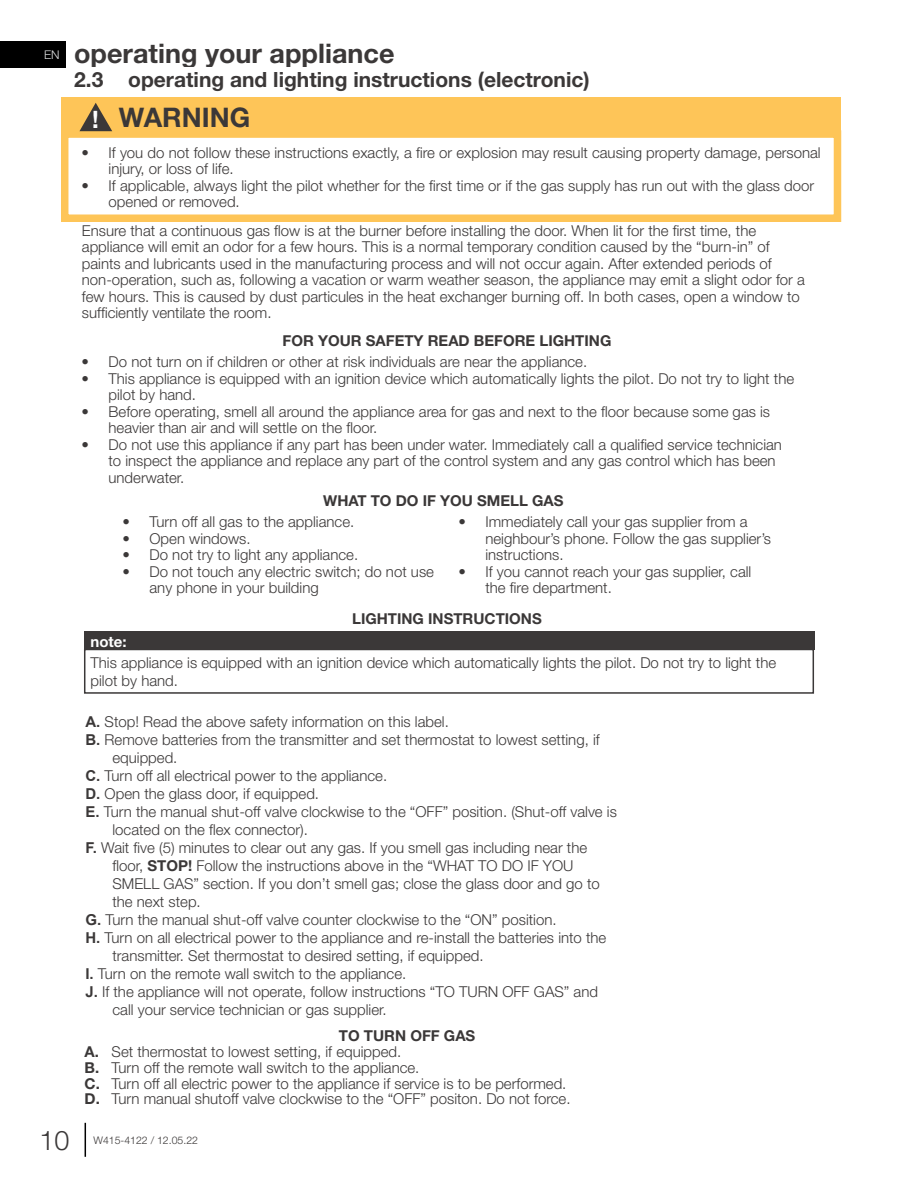
<style>
.page{position:relative;width:918px;height:1188px;background:#fff}
.page>*{position:absolute;margin:0;border:0;box-sizing:border-box;transform-origin:0 0}
.t1{font:700 27px "Helvetica Neue";color:#3b3838}
.t2{font:300 27px "Helvetica Neue";color:#3b3838}
.t3{font:700 21px "Helvetica Neue";color:#3b3838}
.t4{font:300 15px/16.5px "Helvetica Neue";color:#3b3838}
.t5{font:700 15px "Helvetica Neue";color:#3b3838}
.t6{font:700 15px "Helvetica Neue";color:#fff}
.t7{font:300 12px "Helvetica Neue";color:#dcddde}
.t8{font:300 10.5px "Helvetica Neue";color:#3b3838}
.s1{font-size:24px;color:#fff}
.s2{font-family:"Arial";font-weight:700}
.s3{font-weight:700}
</style>
<div class="page">
<div style="left:0;top:41px;width:65px;height:27px;background:#000"></div>
<hr style="left:85px;top:1123px;width:1px;height:34px;background:#000">
<div style="left:61px;top:130px;width:780px;height:92px;border:8px solid #fec558"></div>
<div style="left:62px;top:97px;width:779px;height:40px;background:#fec558"></div>
<svg style="left:79px;top:103px;width:33px;height:28px"></svg>
<div style="left:84px;top:649px;width:730px;height:45px;border:2px solid #3b3838"></div>
<div style="left:84px;top:632px;width:730px;height:18px;background:#3b3838"></div>
<p class="t7" style="left:44px;top:45px;width:17px">EN</p>
<h1 class="t1" style="left:74px;top:32px;width:322px">operating your appliance</h1>
<h2 class="t3" style="left:74px;top:63px;width:517px">2.3 operating and lighting instructions (electronic)</h2>
<h1 class="t1" style="left:92px;top:96px;width:160px"><span class="s1">!</span> WARNING</h1>
<p class="t4" style="left:109px;top:143px;width:714px;text-indent:-27px">• If you do not follow these instructions exactly, a fire or explosion may result causing property damage, personal injury, or loss of life.</p>
<p class="t4" style="left:109px;top:176px;width:707px;text-indent:-27px">• If applicable, always light the pilot whether for the first time or if the gas supply has run out with the glass door opened or removed.</p>
<p class="t4" style="left:82px;top:221px;width:725px">Ensure that a continuous gas flow is at the burner before installing the door. When lit for the first time, the appliance will emit an odor for a few hours. This is a normal temporary condition caused by the “burn-in” of paints and lubricants used in the manufacturing process and will not occur again. After extended periods of non-operation, such as, following a vacation or warm weather season, the appliance may emit a slight odor for a few hours. This is caused by dust particules in the heat exchanger burning off. In both cases, open a window to sufficiently ventilate the room.</p>
<p class="t5" style="left:283px;top:329px;width:330px">FOR YOUR SAFETY READ BEFORE LIGHTING</p>
<p class="t4" style="left:82px;top:353px;width:507px">• Do not turn on if children or other at risk individuals are near the appliance.</p>
<p class="t4" style="left:109px;top:369px;width:687px;text-indent:-27px">• This appliance is equipped with an ignition device which automatically lights the pilot. Do not try to light the pilot by hand.</p>
<p class="t4" style="left:109px;top:402px;width:663px;text-indent:-27px">• Before operating, smell all around the appliance area for gas and next to the floor because some gas is heavier than air and will settle on the floor.</p>
<p class="t4" style="left:109px;top:435px;width:675px;text-indent:-27px">• Do not use this appliance if any part has been under water. Immediately call a qualified service technician to inspect the appliance and replace any part of the control system and any gas control which has been underwater.</p>
<p class="t5" style="left:323px;top:489px;width:242px">WHAT TO DO IF YOU SMELL GAS</p>
<p class="t4" style="left:123px;top:513px;width:233px">• Turn off all gas to the appliance.</p>
<p class="t4" style="left:123px;top:530px;width:130px">• Open windows.</p>
<p class="t4" style="left:123px;top:546px;width:237px">• Do not try to light any appliance.</p>
<p class="t4" style="left:150px;top:563px;width:286px;text-indent:-27px">• Do not touch any electric switch; do not use any phone in your building</p>
<p class="t4" style="left:485px;top:513px;width:287px;text-indent:-27px">• Immediately call your gas supplier from a neighbour’s phone. Follow the gas supplier’s instructions.</p>
<p class="t4" style="left:485px;top:563px;width:267px;text-indent:-27px">• If you cannot reach your gas supplier, call the fire department.</p>
<p class="t6" style="left:91px;top:630px;width:38px">note:</p>
<p class="t5" style="left:352px;top:607px;width:191px">LIGHTING INSTRUCTIONS</p>
<p class="t4" style="left:91px;top:653px;width:687px;line-height:18px">This appliance is equipped with an ignition device which automatically lights the pilot. Do not try to light the pilot by hand.</p>
<p class="t4" style="left:85px;top:713px;width:365px"><span class="s2">A.</span> Stop! Read the above safety information on this label.</p>
<p class="t4" style="left:85px;top:731px;width:516px"><span class="s2">B.</span> Remove batteries from the transmitter and set thermostat to lowest setting, if</p>
<p class="t4" style="left:112px;top:749px;width:67px">equipped.</p>
<p class="t4" style="left:85px;top:767px;width:303px"><span class="s2">C.</span> Turn off all electrical power to the appliance.</p>
<p class="t4" style="left:85px;top:785px;width:235px"><span class="s2">D.</span> Open the glass door, if equipped.</p>
<p class="t4" style="left:85px;top:803px;width:533px"><span class="s2">E.</span> Turn the manual shut-off valve clockwise to the “OFF” position. (Shut-off valve is</p>
<p class="t4" style="left:112px;top:821px;width:197px">located on the flex connector).</p>
<p class="t4" style="left:85px;top:839px;width:503px"><span class="s2">F.</span> Wait five (5) minutes to clear out any gas. If you smell gas including near the</p>
<p class="t4" style="left:112px;top:857px;width:463px">floor, <span class="s3">STOP!</span> Follow the instructions above in the “WHAT TO DO IF YOU</p>
<p class="t4" style="left:112px;top:875px;width:489px">SMELL GAS” section. If you don’t smell gas; close the glass door and go to</p>
<p class="t4" style="left:112px;top:893px;width:90px">the next step.</p>
<p class="t4" style="left:85px;top:911px;width:473px"><span class="s2">G.</span> Turn the manual shut-off valve counter clockwise to the “ON” position.</p>
<p class="t4" style="left:85px;top:929px;width:522px"><span class="s2">H.</span> Turn on all electrical power to the appliance and re-install the batteries into the</p>
<p class="t4" style="left:112px;top:947px;width:373px">transmitter. Set thermostat to desired setting, if equipped.</p>
<p class="t4" style="left:85px;top:965px;width:322px"><span class="s2">I.</span> Turn on the remote wall switch to the appliance.</p>
<p class="t4" style="left:85px;top:983px;width:514px"><span class="s2">J.</span> If the appliance will not operate, follow instructions “TO TURN OFF GAS” and</p>
<p class="t4" style="left:112px;top:1001px;width:276px">call your service technician or gas supplier.</p>
<p class="t4" style="left:85px;top:1043px;width:487px;line-height:15.8px"><span class="s3">A.</span> Set thermostat to lowest setting, if equipped.<br><span class="s3">B.</span> Turn off the remote wall switch to the appliance.<br><span class="s3">C.</span> Turn off all electric power to the appliance if service is to be performed.<br><span class="s3">D.</span> Turn manual shutoff valve clockwise to the “OFF” positon. Do not force.</p>
<p class="t5" style="left:339px;top:1023px;width:138px">TO TURN OFF GAS</p>
<h1 class="t2" style="left:39px;top:1118px;width:32px">10</h1>
<p class="t8" style="left:94px;top:1131px;width:106px">W415-4122 / 12.05.22</p>
</div>
